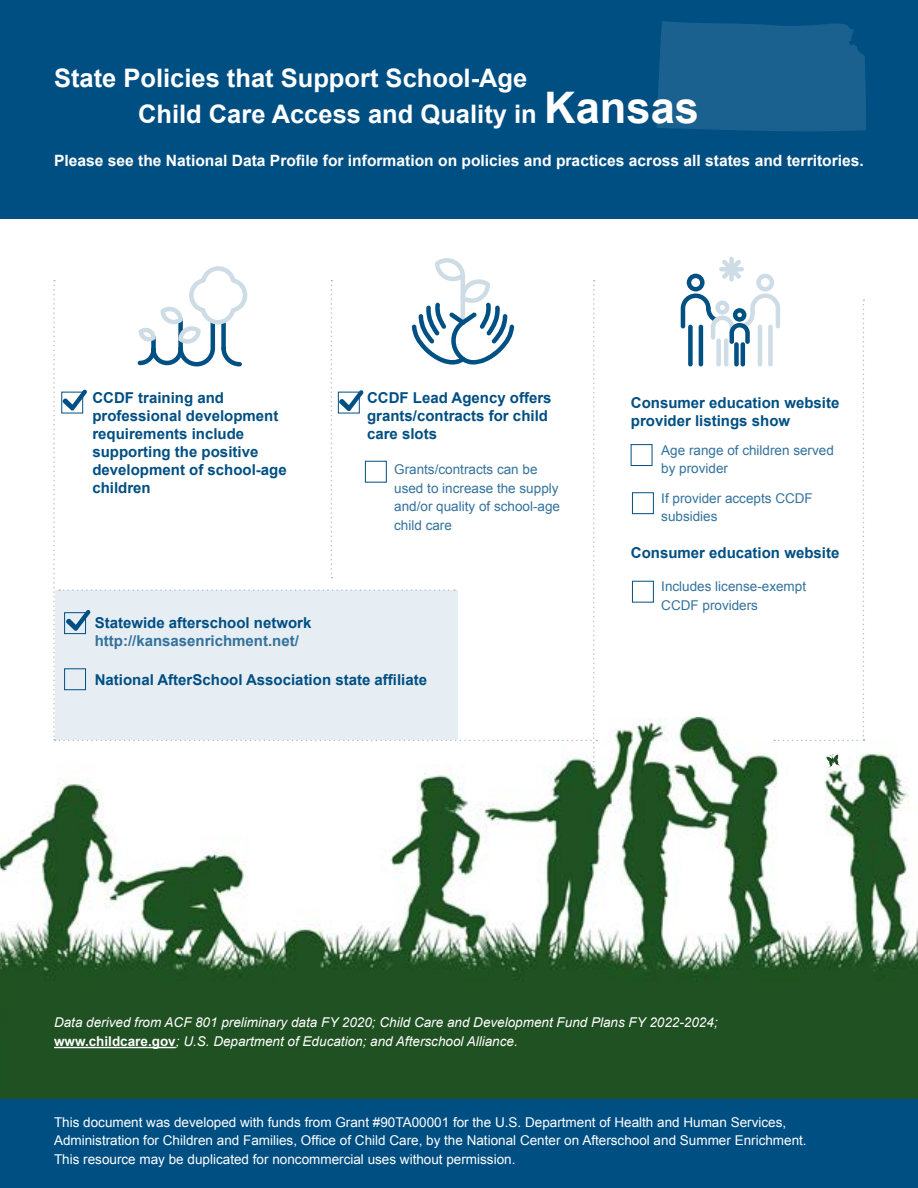
<style>
.page{position:relative;width:918px;height:1188px;background:#fff}
.page>*{position:absolute;margin:0;border:0;box-sizing:border-box;transform-origin:0 0}
.t1{font:700 25.5px/36px "Arial";color:#fff}
.t2{font:700 15.6px "Arial";color:#fff}
.t3{font:700 15px/18px "Arial";color:#004f83}
.t4{font:700 15px/18px "Arial";color:#33729c}
.t5{font:13.5px/18.5px "Arial";color:#fff}
.t6{font:13.5px/18.5px "Arial";color:#33729c}
.t7{font:italic 13.5px/19.5px "Arial";color:#fff}
.s1{font-size:43.5px}
.s2{color:#004f83}
.s3{font-weight:700;font-style:normal}
</style>
<div class="page">
<div style="left:0;top:0;width:918px;height:219px;background:#004f83"></div>
<div style="left:657px;top:21px;width:209px;height:110px;background:#1a618f"></div>
<img style="left:0;top:719px;width:918px;height:380px">
<svg style="left:122px;top:765px;width:763px;height:198px"></svg>
<svg style="left:826px;top:754px;width:13px;height:13px"></svg>
<svg style="left:240px;top:757px;width:595px;height:119px"></svg>
<div style="left:0;top:1099px;width:918px;height:89px;background:#004f83"></div>
<div style="left:729px;top:257px;width:5px;height:25px;background:#cedce6;border-radius:2px"></div>
<svg style="left:681px;top:260px;width:183px;height:481px"></svg>
<div style="left:631px;top:444px;width:21px;height:22px;border:1px solid #004f83"></div>
<div style="left:632px;top:493px;width:22px;height:21px;border:1px solid #004f83"></div>
<div style="left:632px;top:581px;width:22px;height:21px;border:1px solid #004f83"></div>
<svg style="left:53px;top:258px;width:544px;height:512px"></svg>
<div style="left:64px;top:669px;width:22px;height:21px;border:1px solid #004f83"></div>
<hr style="left:54px;top:1047px;width:122px;height:1px;background:#fff">
<h2 class="t1" style="left:138px;top:61px;width:563px;text-indent:-84px">State Policies that Support School-Age<br>Child Care Access and Quality in <span class="s1">Kansas</span></h2>
<p class="t2" style="left:54px;top:150px;width:811px">Please see the National Data Profile for information on policies and practices across all states and territories.</p>
<p class="t3" style="left:92px;top:389px;width:196px">CCDF training and professional development requirements include supporting the positive development of school-age children</p>
<p class="t3" style="left:367px;top:389px;width:186px">CCDF Lead Agency offers grants/contracts for child care slots</p>
<p class="t6" style="left:394px;top:461px;width:167px">Grants/contracts can be used to increase the supply and/or quality of school-age child care</p>
<p class="t4" style="left:95px;top:615px;width:218px"><span class="s2">Statewide afterschool network </span>http://kansasenrichment.net/</p>
<p class="t3" style="left:95px;top:671px;width:334px">National AfterSchool Association state affiliate</p>
<p class="t3" style="left:631px;top:394px;width:210px">Consumer education website provider listings show</p>
<p class="t6" style="left:661px;top:441px;width:174px">Age range of children served by provider</p>
<p class="t6" style="left:661px;top:489px;width:153px">If provider accepts CCDF subsidies</p>
<p class="t3" style="left:631px;top:544px;width:210px">Consumer education website</p>
<p class="t6" style="left:661px;top:578px;width:146px">Includes license-exempt<br>CCDF providers</p>
<p class="t7" style="left:54px;top:1012px;width:665px">Data derived from ACF 801 preliminary data FY 2020; Child Care and Development Fund Plans FY 2022-2024; <span class="s3">www.childcare.gov</span>; U.S. Department of Education; and Afterschool Alliance.</p>
<p class="t5" style="left:54px;top:1113px;width:754px">This document was developed with funds from Grant #90TA00001 for the U.S. Department of Health and Human Services,<br>Administration for Children and Families, Office of Child Care, by the National Center on Afterschool and Summer Enrichment.<br>This resource may be duplicated for noncommercial uses without permission.</p>
</div>
